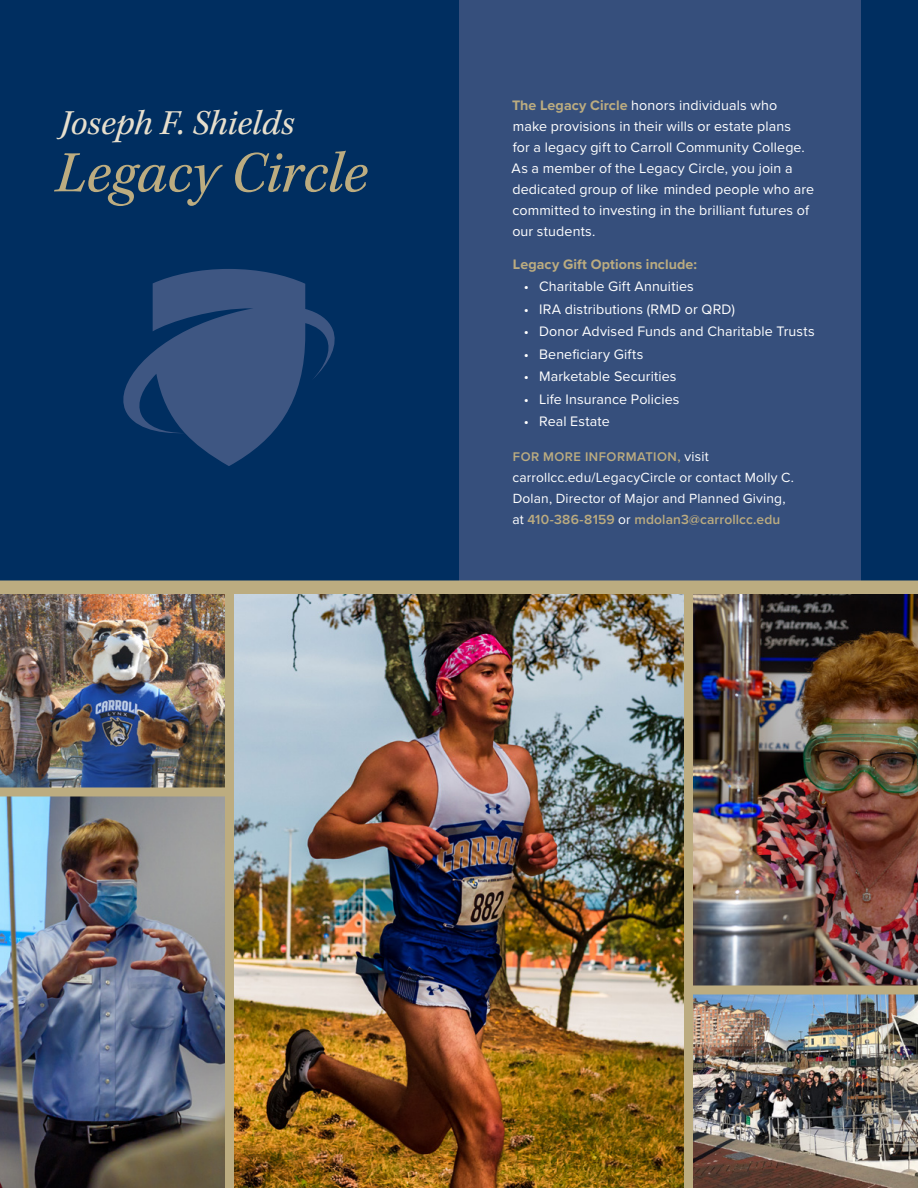
<style>
.page{position:relative;width:918px;height:1188px;background:#fff}
.page>*{position:absolute;margin:0;border:0;box-sizing:border-box;transform-origin:0 0}
.t1{font:italic 60px "Kepler Std";letter-spacing:-.005em;color:#bcac80}
.t2{font:italic 36px "Kepler Std";color:#e7dfcd}
.t3{font:14.25px/21px "Proxima Nova";letter-spacing:.01em;color:#fff}
.t4{font:700 14.25px "Proxima Nova";letter-spacing:.005em;color:#bcac80}
.t5{font:13.8px/21px "Proxima Nova";letter-spacing:.01em;color:#fff}
.t6{font:600 13.05px "Proxima Nova";letter-spacing:.035em;color:#bcac80}
.s1{font-weight:700;color:#bcac80}
.s2{font-weight:400;font-size:13.8px;color:#fff}
.s3{font-weight:600;color:#bcac80}
</style>
<div class="page">
<img style="left:0;top:594px;width:918px;height:594px">
<div style="left:0;top:0;width:918px;height:594px;background:#002e60"></div>
<div style="left:459px;top:0;width:402px;height:594px;background:#364f7c"></div>
<svg style="left:123px;top:269px;width:212px;height:197px;fill:#3e5682"></svg>
<div style="left:0;top:581px;width:918px;height:13px;background:#bcac80"></div>
<div style="left:225px;top:588px;width:9px;height:600px;background:#bcac80"></div>
<div style="left:0;top:787px;width:230px;height:9px;background:#bcac80"></div>
<div style="left:688px;top:986px;width:230px;height:8px;background:#bcac80"></div>
<div style="left:684px;top:589px;width:9px;height:599px;background:#bcac80"></div>
<h1 class="t2" style="left:60px;top:103px;width:236px">Joseph F. Shields</h1>
<p class="t1" style="left:55px;top:138px;width:314px">Legacy Circle</p>
<p class="t3" style="left:512px;top:94px;width:267px"><span class="s1">The Legacy Circle</span> honors individuals who</p>
<p class="t3" style="left:513px;top:115px;width:280px">make provisions in their wills or estate plans</p>
<p class="t3" style="left:513px;top:136px;width:294px">for a legacy gift to Carroll Community College.</p>
<p class="t3" style="left:512px;top:157px;width:283px">As a member of the Legacy Circle, you join a</p>
<p class="t3" style="left:512px;top:178px;width:303px">dedicated group of like minded people who are committed to investing in the brilliant futures of</p>
<p class="t3" style="left:512px;top:220px;width:85px">our students.</p>
<p class="t4" style="left:513px;top:253px;width:186px">Legacy Gift Options include:</p>
<p class="t3" style="left:524px;top:275px;width:171px">• Charitable Gift Annuities</p>
<p class="t3" style="left:524px;top:298px;width:213px">• IRA distributions (RMD or QRD)</p>
<p class="t3" style="left:524px;top:320px;width:292px">• Donor Advised Funds and Charitable Trusts</p>
<p class="t3" style="left:524px;top:343px;width:121px">• Benefciary Gifts</p>
<p class="t3" style="left:524px;top:365px;width:154px">• Marketable Securities</p>
<p class="t3" style="left:524px;top:388px;width:157px">• Life Insurance Policies</p>
<p class="t3" style="left:524px;top:410px;width:87px">• Real Estate</p>
<p class="t6" style="left:513px;top:446px;width:197px">FOR MORE INFORMATION, <span class="s2">visit</span></p>
<p class="t5" style="left:512px;top:466px;width:283px">carrollcc.edu/LegacyCircle or contact Molly C.<br>Dolan, Director of Major and Planned Giving, at <span class="s3">410-386-8159</span> or <span class="s3">mdolan3@carrollcc.edu</span></p>
</div>
